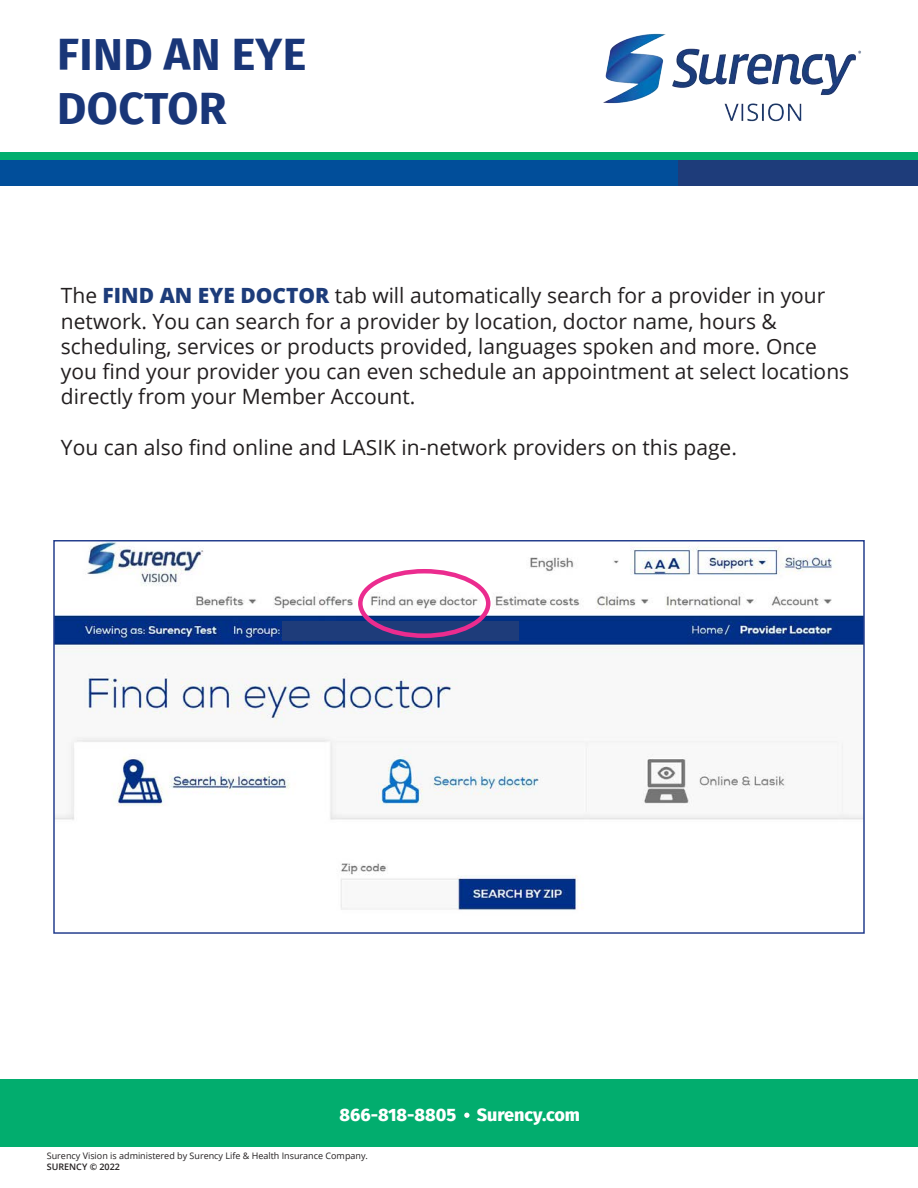
<style>
.page{position:relative;width:918px;height:1188px;background:#fff}
.page>*{position:absolute;margin:0;border:0;box-sizing:border-box;transform-origin:0 0}
.t1{font:700 45px/54px "Fira Sans";letter-spacing:.01em;color:#193678}
.t2{font:21px/25.2px "Open Sans";color:#231f20}
.t3{font:800 18px "Fira Sans";color:#fff}
.t4{font:9px "Open Sans";color:#231f20}
.t5{font:600 9px "Open Sans";color:#231f20}
.s1{font-weight:800;color:#1d3c7a}
</style>
<div class="page">
<div style="left:0;top:152px;width:918px;height:17px;background:#02ad6e"></div>
<div style="left:0;top:160px;width:749px;height:26px;background:#014e9a"></div>
<div style="left:678px;top:160px;width:240px;height:26px;background:#1e3c7a"></div>
<img style="left:603px;top:33px;width:258px;height:89px">
<img style="left:56px;top:543px;width:806px;height:367px">
<div style="left:53px;top:540px;width:812px;height:394px;border:2px solid #253f8e"></div>
<hr style="left:0;top:1079px;width:1px;height:67px;background:#02ad6e">
<div style="left:1px;top:1079px;width:917px;height:67px;background:#02ad6e"></div>
<svg style="left:464px;top:1113px;width:6px;height:5px"></svg>
<div style="left:283px;top:621px;width:236px;height:20px;background:#1e3c7a"></div>
<div style="left:358px;top:569px;width:132px;height:69px;border:4px solid #eb2c8f;border-radius:50%"></div>
<p class="t1" style="left:57px;top:25px;width:251px">FIND AN EYE<br>DOCTOR</p>
<p class="t2" style="left:61px;top:283px;width:790px">The <span class="s1">FIND AN EYE DOCTOR</span> tab will automatically search for a provider in your network. You can search for a provider by location, doctor name, hours &amp; scheduling, services or products provided, languages spoken and more. Once you find your provider you can even schedule an appointment at select locations directly from your Member Account.</p>
<p class="t2" style="left:61px;top:434px;width:678px">You can also find online and LASIK in-network providers on this page.</p>
<p class="t3" style="left:339px;top:1099px;width:242px">866-818-8805 Surency.com</p>
<p class="t4" style="left:47px;top:1150px;width:323px">Surency Vision is administered by Surency Life &amp; Health Insurance Company.</p>
<p class="t5" style="left:47px;top:1161px;width:75px">SURENCY © 2022</p>
</div>
